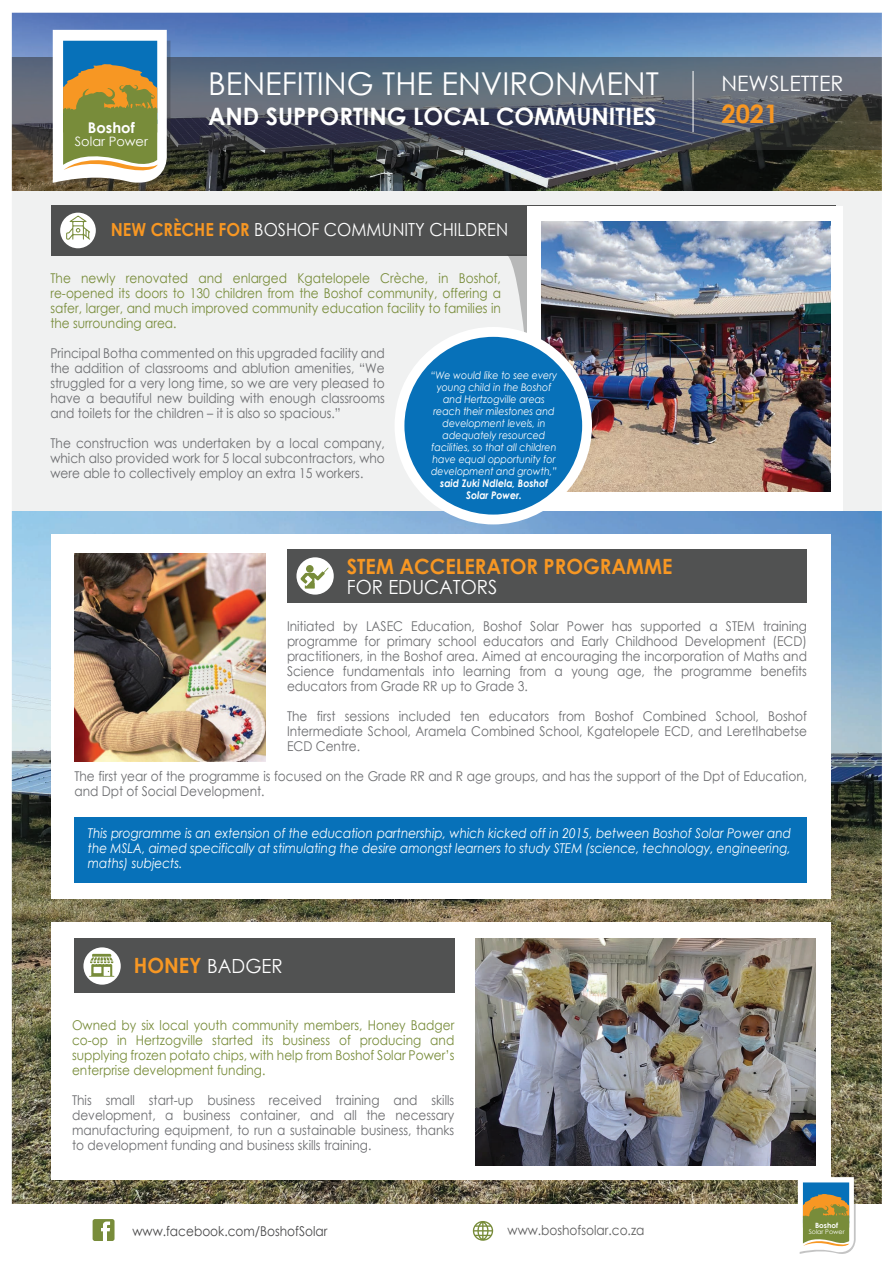
<style>
.page{position:relative;width:893px;height:1263px;background:#fff}
.page>*{position:absolute;margin:0;border:0;box-sizing:border-box;transform-origin:0 0}
.t1{font:31.5px "Century Gothic";color:#fff}
.t2{font:700 25.5px "Century Gothic";color:#f79723}
.t3{font:700 24px "Century Gothic";color:#fff}
.t4{font:21.3px "Century Gothic";color:#fff}
.t5{font:700 21px "Century Gothic";color:#f79723;scale:.95 1}
.t6{font:19.5px "Century Gothic";color:#fff;scale:.95 1}
.t7{font:18px "Century Gothic";color:#fff;scale:.91 1}
.t8{font:700 14.7px "Century Gothic";color:#fff}
.t9{font:13.5px/15px "Century Gothic";color:#6c6d70;text-align:justify;scale:.9 1}
.t10{font:13.5px/15px "Century Gothic";color:#788c3a;text-align:justify;scale:.9 1}
.t11{font:italic 13.5px/15px "Century Gothic";color:#fff;text-align:justify;scale:.9 1}
.t12{font:13.5px "Century Gothic";color:#49494a;scale:.9 1}
.t13{font:13.5px "Century Gothic";color:#5e5e5e;scale:.9 1}
.t14{font:12.9px "Century Gothic";color:#fff}
.t15{font:italic 10.5px/12px "Century Gothic";color:#fff;text-align:center;scale:.9 1}
.t16{font:italic 700 10.5px/12px "Century Gothic";color:#fff;text-align:center;scale:.9 1}
.t17{font:700 7.2px "Century Gothic";color:#fff}
.t18{font:6.3px "Century Gothic";color:#fff}
.s1{font-weight:700;color:#f79723}
.s2{font-weight:700;font-size:21px;color:#f79723}
</style>
<div class="page">
<img style="left:11px;top:12px;width:871px;height:1228px">
<div style="left:51px;top:923px;width:780px;height:257px;background:#fff"></div>
<div style="left:74px;top:938px;width:380px;height:54px;background:#515252"></div>
<div style="left:83px;top:947px;width:38px;height:38px;background:#fff;border-radius:50%"></div>
<svg style="left:89px;top:954px;width:25px;height:23px"></svg>
<img style="left:475px;top:938px;width:340px;height:228px">
<svg style="left:53px;top:30px;width:117px;height:156px"></svg>
<svg style="left:93px;top:1219px;width:22px;height:22px"></svg>
<svg style="left:473px;top:1221px;width:20px;height:20px"></svg>
<svg style="left:798px;top:1177px;width:58px;height:77px"></svg>
<p class="t8" style="left:88px;top:116px;width:48px">Boshof</p>
<p class="t14" style="left:75px;top:133px;width:75px">Solar Power</p>
<h1 class="t1" style="left:208px;top:61px;width:452px">BENEFITING THE ENVIRONMENT</h1>
<h3 class="t3" style="left:208px;top:98px;width:450px">AND SUPPORTING LOCAL COMMUNITIES</h3>
<h3 class="t7" style="left:111px;top:217px;width:438px"><span class="s1">NEW CRÈCHE FOR</span> BOSHOF COMMUNITY CHILDREN</h3>
<p class="t10" style="left:50px;top:270px;width:502px">The newly renovated and enlarged Kgatelopele Crèche, in Boshof, re-opened its doors to 130 children from the Boshof community, offering a safer, larger, and much improved community education facility to families in the surrounding area.</p>
<p class="t9" style="left:50px;top:345px;width:373px">Principal Botha commented on this upgraded facility and the addition of classrooms and ablution amenities, “We struggled for a very long time, so we are very pleased to have a beautiful new building with enough classrooms and toilets for the children – it is also so spacious.”</p>
<p class="t9" style="left:50px;top:435px;width:373px">The construction was undertaken by a local company, which also provided work for 5 local subcontractors, who were able to collectively employ an extra 15 workers.</p>
<p class="t15" style="left:431px;top:369px;width:142px">“We would like to see every young child in the Boshof and Hertzogville areas reach their milestones and development levels, in adequately resourced facilities, so that all children have equal opportunity for development and growth,”</p>
<p class="t16" style="left:440px;top:477px;width:121px">said Zuki Ndlela, Boshof<br>Solar Power.</p>
<h3 class="t5" style="left:347px;top:551px;width:344px">STEM ACCELERATOR PROGRAMME</h3>
<h3 class="t6" style="left:347px;top:573px;width:160px">FOR EDUCATORS</h3>
<h3 class="t4" style="left:721px;top:68px;width:124px">NEWSLETTER</h3>
<h2 class="t2" style="left:721px;top:94px;width:59px">2021</h2>
<p class="t9" style="left:287px;top:618px;width:579px">Initiated by LASEC Education, Boshof Solar Power has supported a STEM training programme for primary school educators and Early Childhood Development (ECD) practitioners, in the Boshof area. Aimed at encouraging the incorporation of Maths and Science fundamentals into learning from a young age, the programme benefits educators from Grade RR up to Grade 3.</p>
<p class="t9" style="left:287px;top:708px;width:579px">The first sessions included ten educators from Boshof Combined School, Boshof Intermediate School, Aramela Combined School, Kgatelopele ECD, and Leretlhabetse ECD Centre.</p>
<p class="t9" style="left:74px;top:769px;width:816px">The first year of the programme is focused on the Grade RR and R age groups, and has the support of the Dpt of Education, and Dpt of Social Development.</p>
<p class="t11" style="left:88px;top:825px;width:783px">This programme is an extension of the education partnership, which kicked off in 2015, between Boshof Solar Power and the MSLA, aimed specifically at stimulating the desire amongst learners to study STEM (science, technology, engineering, maths) subjects.</p>
<h3 class="t6" style="left:134px;top:953px;width:158px"><span class="s2">HONEY</span> BADGER</h3>
<p class="t10" style="left:72px;top:1017px;width:426px">Owned by six local youth community members, Honey Badger co-op in Hertzogville started its business of producing and supplying frozen potato chips, with help from Boshof Solar Power’s enterprise development funding.</p>
<p class="t9" style="left:72px;top:1092px;width:426px">This small start-up business received training and skills development, a business container, and all the necessary manufacturing equipment, to run a sustainable business, thanks to development funding and business skills training.</p>
<p class="t17" style="left:815px;top:1220px;width:25px">Boshof</p>
<p class="t12" style="left:133px;top:1221px;width:218px">www.facebook.com/BoshofSolar</p>
<p class="t13" style="left:508px;top:1221px;width:154px">www.boshofsolar.co.za</p>
<p class="t18" style="left:809px;top:1228px;width:37px">Solar Power</p>
</div>
